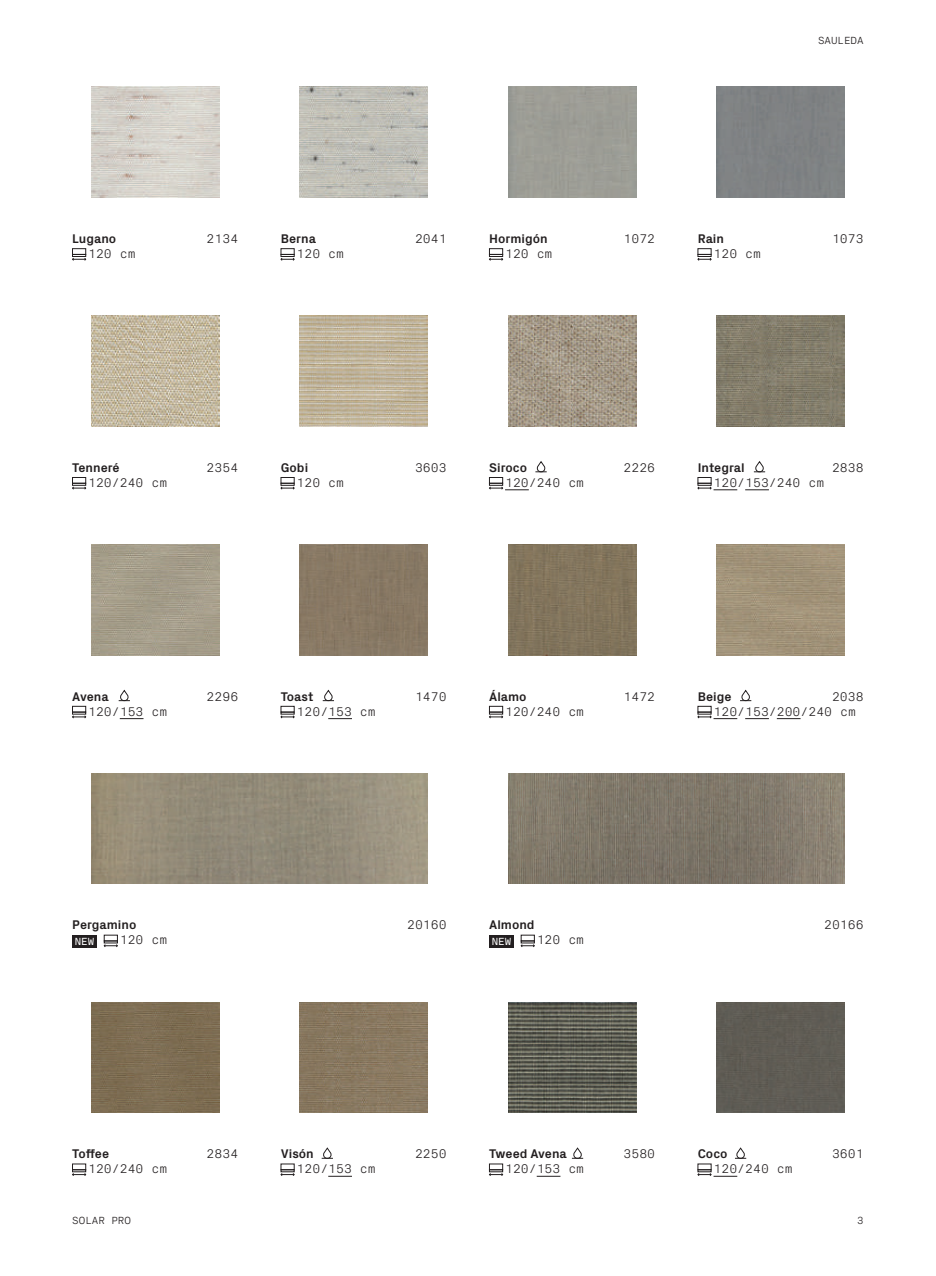
<style>
.page{position:relative;width:936px;height:1276px;background:#fff}
.page>*{position:absolute;margin:0;border:0;box-sizing:border-box;transform-origin:0 0}
.t1{font:300 12.75px/15px "Px Grotesk Mono";color:#231f20}
.t2{font:700 12.75px "Px Grotesk";color:#231f20}
.t3{font:300 10.5px "Px Grotesk Mono";color:#231f20}
.t4{font:10.5px "Px Grotesk Mono";color:#fff}
</style>
<div class="page">
<div style="left:104px;top:940px;width:14px;height:3px;border:1px solid #231f20"></div>
<svg style="left:104px;top:944px;width:14px;height:3px"></svg>
<svg style="left:520px;top:940px;width:14px;height:7px"></svg>
<div style="left:72px;top:934px;width:25px;height:13px;background:#231f20"></div>
<div style="left:489px;top:934px;width:24px;height:13px;background:#231f20"></div>
<img style="left:91px;top:87px;width:128px;height:110px">
<div style="left:72px;top:248px;width:14px;height:7px;border:1px solid #231f20"></div>
<div style="left:72px;top:254px;width:14px;height:3px;border:1px solid #231f20"></div>
<svg style="left:72px;top:258px;width:14px;height:3px"></svg>
<img style="left:300px;top:87px;width:127px;height:110px">
<div style="left:281px;top:248px;width:13px;height:7px;border:1px solid #231f20"></div>
<svg style="left:280px;top:254px;width:14px;height:7px"></svg>
<div style="left:489px;top:248px;width:14px;height:7px;border:1px solid #231f20"></div>
<div style="left:489px;top:254px;width:14px;height:3px;border:1px solid #231f20"></div>
<svg style="left:489px;top:258px;width:14px;height:3px"></svg>
<div style="left:697px;top:248px;width:14px;height:7px;border:1px solid #231f20"></div>
<div style="left:697px;top:254px;width:14px;height:3px;border:1px solid #231f20"></div>
<svg style="left:697px;top:258px;width:14px;height:3px"></svg>
<img style="left:91px;top:315px;width:128px;height:111px">
<div style="left:72px;top:477px;width:14px;height:6px;border:1px solid #231f20"></div>
<svg style="left:72px;top:483px;width:14px;height:7px"></svg>
<img style="left:300px;top:315px;width:127px;height:111px">
<div style="left:281px;top:477px;width:13px;height:6px;border:1px solid #231f20"></div>
<svg style="left:280px;top:483px;width:14px;height:7px"></svg>
<img style="left:508px;top:315px;width:128px;height:111px">
<div style="left:489px;top:477px;width:14px;height:6px;border:1px solid #231f20"></div>
<svg style="left:489px;top:483px;width:40px;height:7px"></svg>
<img style="left:716px;top:315px;width:128px;height:111px">
<svg style="left:745px;top:489px;width:23px;height:1px"></svg>
<div style="left:697px;top:477px;width:14px;height:6px;border:1px solid #231f20"></div>
<svg style="left:697px;top:483px;width:40px;height:7px"></svg>
<img style="left:91px;top:544px;width:128px;height:111px">
<svg style="left:120px;top:718px;width:23px;height:1px"></svg>
<div style="left:72px;top:706px;width:14px;height:6px;border:1px solid #231f20"></div>
<svg style="left:72px;top:712px;width:14px;height:6px"></svg>
<div style="left:300px;top:544px;width:127px;height:111px;background:#887964"></div>
<svg style="left:328px;top:718px;width:24px;height:1px"></svg>
<div style="left:281px;top:706px;width:13px;height:6px;border:1px solid #231f20"></div>
<svg style="left:280px;top:712px;width:14px;height:6px"></svg>
<img style="left:508px;top:544px;width:128px;height:111px">
<div style="left:489px;top:706px;width:14px;height:6px;border:1px solid #231f20"></div>
<svg style="left:489px;top:712px;width:14px;height:6px"></svg>
<img style="left:91px;top:773px;width:336px;height:111px">
<img style="left:508px;top:773px;width:336px;height:111px">
<img style="left:716px;top:544px;width:128px;height:111px">
<svg style="left:745px;top:718px;width:23px;height:1px"></svg>
<svg style="left:776px;top:718px;width:24px;height:1px"></svg>
<div style="left:697px;top:706px;width:14px;height:6px;border:1px solid #231f20"></div>
<svg style="left:697px;top:712px;width:40px;height:7px"></svg>
<img style="left:91px;top:1002px;width:128px;height:110px">
<div style="left:72px;top:1163px;width:14px;height:7px;border:1px solid #231f20"></div>
<div style="left:72px;top:1169px;width:14px;height:3px;border:1px solid #231f20"></div>
<svg style="left:72px;top:1173px;width:14px;height:3px"></svg>
<img style="left:300px;top:1002px;width:127px;height:110px">
<svg style="left:328px;top:1176px;width:24px;height:1px"></svg>
<svg style="left:280px;top:1169px;width:14px;height:7px"></svg>
<img style="left:508px;top:1002px;width:128px;height:110px">
<svg style="left:536px;top:1176px;width:24px;height:1px"></svg>
<div style="left:489px;top:1163px;width:14px;height:7px;border:1px solid #231f20"></div>
<div style="left:489px;top:1169px;width:14px;height:3px;border:1px solid #231f20"></div>
<svg style="left:489px;top:1173px;width:14px;height:3px"></svg>
<div style="left:716px;top:1002px;width:128px;height:110px;background:#5f5c55"></div>
<div style="left:697px;top:1169px;width:14px;height:3px;border:1px solid #231f20"></div>
<svg style="left:697px;top:1173px;width:40px;height:4px"></svg>
<svg style="left:735px;top:1147px;width:11px;height:12px"></svg>
<svg style="left:572px;top:1147px;width:11px;height:12px"></svg>
<svg style="left:321px;top:1147px;width:12px;height:12px"></svg>
<svg style="left:753px;top:461px;width:12px;height:11px"></svg>
<svg style="left:535px;top:461px;width:11px;height:11px"></svg>
<svg style="left:740px;top:690px;width:11px;height:11px"></svg>
<svg style="left:323px;top:690px;width:11px;height:11px"></svg>
<svg style="left:119px;top:690px;width:11px;height:11px"></svg>
<p class="t3" style="left:818px;top:33px;width:47px">SAULEDA</p>
<p class="t2" style="left:72px;top:230px;width:45px">Lugano</p>
<p class="t1" style="left:206px;top:230px;width:33px">2134</p>
<p class="t1" style="left:88px;top:245px;width:49px">120 cm</p>
<p class="t2" style="left:281px;top:230px;width:37px">Berna</p>
<p class="t1" style="left:415px;top:230px;width:33px">2041</p>
<p class="t1" style="left:296px;top:245px;width:49px">120 cm</p>
<p class="t2" style="left:489px;top:230px;width:60px">Hormigón</p>
<p class="t1" style="left:623px;top:230px;width:33px">1072</p>
<p class="t1" style="left:505px;top:245px;width:49px">120 cm</p>
<p class="t2" style="left:697px;top:230px;width:28px">Rain</p>
<p class="t1" style="left:832px;top:230px;width:33px">1073</p>
<p class="t1" style="left:713px;top:245px;width:49px">120 cm</p>
<p class="t2" style="left:72px;top:458px;width:49px">Tenneré</p>
<p class="t1" style="left:206px;top:459px;width:33px">2354</p>
<p class="t1" style="left:88px;top:474px;width:81px">120/240 cm</p>
<p class="t2" style="left:281px;top:458px;width:29px">Gobi</p>
<p class="t1" style="left:415px;top:459px;width:33px">3603</p>
<p class="t1" style="left:296px;top:474px;width:49px">120 cm</p>
<p class="t2" style="left:489px;top:458px;width:39px">Siroco</p>
<p class="t1" style="left:623px;top:459px;width:33px">2226</p>
<p class="t1" style="left:505px;top:474px;width:81px">120/240 cm</p>
<p class="t2" style="left:697px;top:458px;width:48px">Integral</p>
<p class="t1" style="left:832px;top:459px;width:33px">2838</p>
<p class="t1" style="left:713px;top:474px;width:112px">120/153/240 cm</p>
<p class="t2" style="left:72px;top:687px;width:38px">Avena</p>
<p class="t1" style="left:206px;top:688px;width:33px">2296</p>
<p class="t1" style="left:88px;top:703px;width:81px">120/153 cm</p>
<p class="t2" style="left:281px;top:687px;width:34px">Toast</p>
<p class="t1" style="left:415px;top:688px;width:33px">1470</p>
<p class="t1" style="left:296px;top:703px;width:81px">120/153 cm</p>
<p class="t2" style="left:489px;top:687px;width:39px">Álamo</p>
<p class="t1" style="left:623px;top:688px;width:33px">1472</p>
<p class="t1" style="left:505px;top:703px;width:81px">120/240 cm</p>
<p class="t1" style="left:713px;top:688px;width:152px;text-indent:118px">2038<br>120/153/200/240 cm</p>
<p class="t2" style="left:697px;top:687px;width:35px">Beige</p>
<p class="t2" style="left:72px;top:916px;width:66px">Pergamino</p>
<p class="t1" style="left:407px;top:917px;width:41px">20160</p>
<p class="t1" style="left:120px;top:932px;width:49px">120 cm</p>
<p class="t2" style="left:489px;top:916px;width:47px">Almond</p>
<p class="t1" style="left:824px;top:917px;width:41px">20166</p>
<p class="t1" style="left:536px;top:932px;width:49px">120 cm</p>
<p class="t4" style="left:75px;top:933px;width:21px">NEW</p>
<p class="t4" style="left:491px;top:933px;width:21px">NEW</p>
<p class="t2" style="left:72px;top:1145px;width:38px">Toffee</p>
<p class="t1" style="left:206px;top:1145px;width:33px">2834</p>
<p class="t1" style="left:88px;top:1160px;width:81px">120/240 cm</p>
<p class="t2" style="left:281px;top:1145px;width:35px">Visón</p>
<p class="t1" style="left:415px;top:1145px;width:33px">2250</p>
<p class="t1" style="left:296px;top:1160px;width:81px">120/153 cm</p>
<p class="t2" style="left:489px;top:1145px;width:79px">Tweed Avena</p>
<p class="t1" style="left:623px;top:1145px;width:33px">3580</p>
<p class="t1" style="left:505px;top:1160px;width:81px">120/153 cm</p>
<p class="t2" style="left:697px;top:1145px;width:31px">Coco</p>
<p class="t1" style="left:832px;top:1145px;width:33px">3601</p>
<p class="t1" style="left:713px;top:1160px;width:81px">120/240 cm</p>
<p class="t3" style="left:72px;top:1213px;width:60px">SOLAR PRO</p>
<p class="t3" style="left:857px;top:1213px;width:8px">3</p>
</div>
